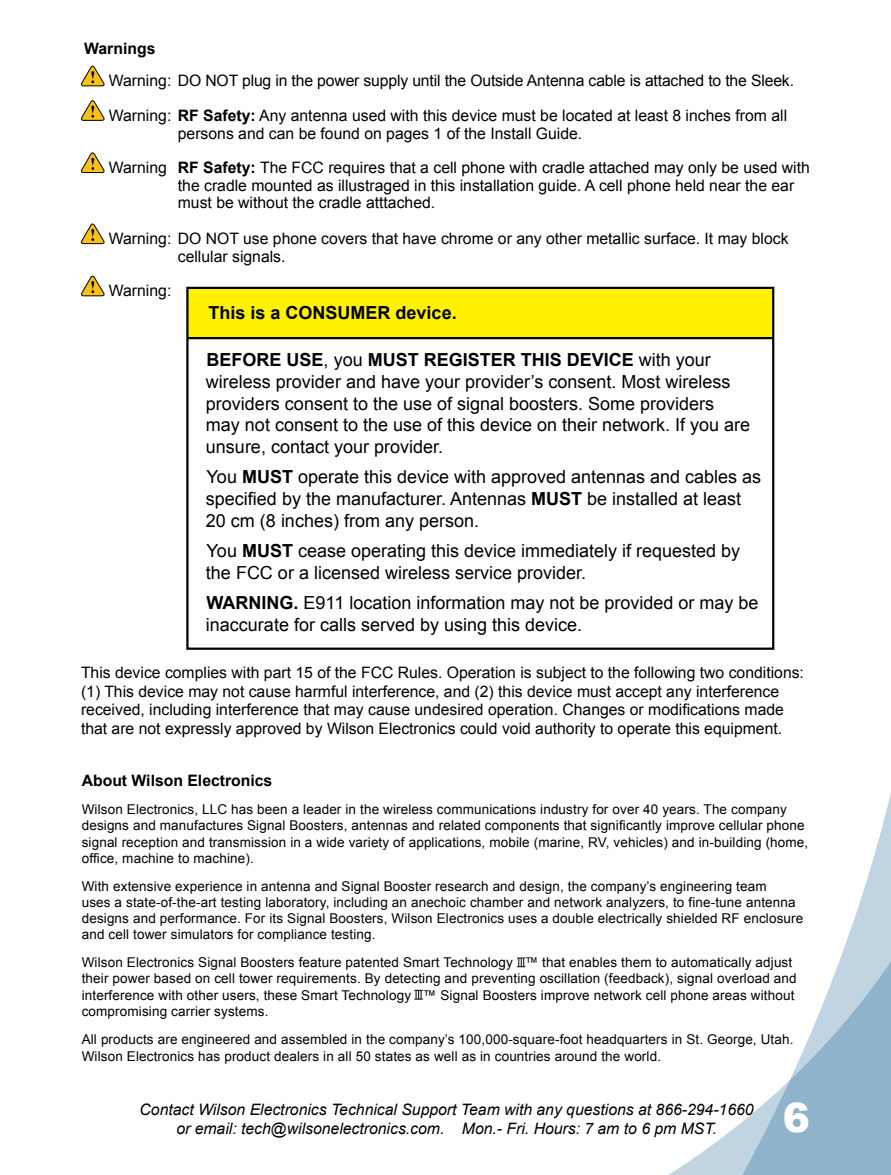
<style>
.page{position:relative;width:891px;height:1175px;background:#fff}
.page>*{position:absolute;margin:0;border:0;box-sizing:border-box;transform-origin:0 0}
.t1{font:900 40.5px "Arial";color:#fff}
.t2{font:18px/21.6px "Arial";color:#000}
.t3{font:700 18px "Arial";color:#000}
.t4{font:15.75px/18.9px "Arial";color:#000}
.t5{font:italic 15.75px/18.9px "Arial";color:#000;text-align:center}
.t6{font:700 15.75px "Arial";color:#000}
.t7{font:13.5px/16.2px "Arial";letter-spacing:.01em;color:#000}
.s1{font-weight:700}
</style>
<div class="page">
<svg style="left:875px;top:792px;width:16px;height:62px"></svg>
<svg style="left:670px;top:854px;width:221px;height:320px"></svg>
<svg style="left:81px;top:65px;width:24px;height:22px"></svg>
<svg style="left:81px;top:100px;width:24px;height:21px"></svg>
<svg style="left:81px;top:152px;width:24px;height:21px"></svg>
<svg style="left:81px;top:223px;width:24px;height:21px"></svg>
<svg style="left:81px;top:275px;width:24px;height:22px"></svg>
<svg style="left:414px;top:989px;width:9px;height:10px"></svg>
<div style="left:187px;top:287px;width:586px;height:51px;background:#fff200"></div>
<div style="left:186px;top:287px;width:588px;height:363px;border:2px solid #000"></div>
<hr style="left:188px;top:337px;width:585px;height:2px;background:#000">
<svg style="left:517px;top:957px;width:8px;height:10px"></svg>
<p class="t6" style="left:84px;top:38px;width:73px">Warnings</p>
<p class="t4" style="left:109px;top:64px;width:684px;line-height:34.4px">Warning: DO NOT plug in the power supply until the Outside Antenna cable is attached to the Sleek.<br>Warning: <span class="s1">RF Safety:</span> Any antenna used with this device must be located at least 8 inches from all</p>
<p class="t4" style="left:109px;top:116px;width:702px;line-height:34.4px;text-indent:69px">persons and can be found on pages 1 of the Install Guide.<br>Warning <span class="s1">RF Safety:</span> The FCC requires that a cell phone with cradle attached may only be used with</p>
<p class="t4" style="left:178px;top:176px;width:618px;line-height:17.8px">the cradle mounted as illustraged in this installation guide. A cell phone held near the ear must be without the cradle atttached.</p>
<p class="t4" style="left:178px;top:230px;width:612px;line-height:17.8px;text-indent:-69px">Warning: DO NOT use phone covers that have chrome or any other metallic surface. It may block cellular signals.</p>
<p class="t4" style="left:109px;top:281px;width:64px">Warning:</p>
<h2 class="t3" style="left:209px;top:301px;width:250px">This is a CONSUMER device.</h2>
<p class="t2" style="left:206px;top:349px;width:546px"><span class="s1">BEFORE USE</span>, you <span class="s1">MUST REGISTER THIS DEVICE</span> with your wireless provider and have your provider’s consent. Most wireless providers consent to the use of signal boosters. Some providers may not consent to the use of this device on their network. If you are unsure, contact your provider.</p>
<h2 class="t2" style="left:206px;top:466px;width:557px">You <span class="s1">MUST</span> operate this device with approved antennas and cables as specified by the manufacturer. Antennas <span class="s1">MUST</span> be installed at least<br>20 cm (8 inches) from any person.</h2>
<h2 class="t2" style="left:206px;top:540px;width:536px">You <span class="s1">MUST</span> cease operating this device immediately if requested by the FCC or a licensed wireless service provider.</h2>
<h2 class="t2" style="left:206px;top:592px;width:554px"><span class="s1">WARNING.</span> E911 location information may not be provided or may be inaccurate for calls served by using this device.</h2>
<p class="t4" style="left:81px;top:663px;width:725px">This device complies with part 15 of the FCC Rules. Operation is subject to the following two conditions: (1) This device may not cause harmful interference, and (2) this device must accept any interference received, including interference that may cause undesired operation. Changes or modifications made that are not expressly approved by Wilson Electronics could void authority to operate this equipment.</p>
<p class="t6" style="left:82px;top:770px;width:192px">About Wilson Electronics</p>
<p class="t7" style="left:82px;top:801px;width:728px">Wilson Electronics, LLC has been a leader in the wireless communications industry for over 40 years. The company designs and manufactures Signal Boosters, antennas and related components that significantly improve cellular phone signal reception and transmission in a wide variety of applications, mobile (marine, RV, vehicles) and in-building (home, office, machine to machine).</p>
<p class="t7" style="left:82px;top:878px;width:723px">With extensive experience in antenna and Signal Booster research and design, the company’s engineering team<br>uses a state-of-the-art testing laboratory, including an anechoic chamber and network analyzers, to fine-tune antenna designs and performance. For its Signal Boosters, Wilson Electronics uses a double electrically shielded RF enclosure and cell tower simulators for compliance testing.</p>
<p class="t7" style="left:82px;top:954px;width:716px">Wilson Electronics Signal Boosters feature patented Smart Technology ™ that enables them to automatically adjust their power based on cell tower requirements. By detecting and preventing oscillation (feedback), signal overload and interference with other users, these Smart Technology ™ Signal Boosters improve network cell phone areas without compromising carrier systems.</p>
<p class="t7" style="left:82px;top:1030px;width:711px;line-height:17.6px">All products are engineered and assembled in the company’s 100,000-square-foot headquarters in St. George, Utah.<br>Wilson Electronics has product dealers in all 50 states as well as in countries around the world.</p>
<p class="t5" style="left:140px;top:1100px;width:616px">Contact Wilson Electronics Technical Support Team with any questions at 866-294-1660 or email: tech@wilsonelectronics.com. Mon.- Fri. Hours: 7 am to 6 pm MST.</p>
<h1 class="t1" style="left:783px;top:1088px;width:29px">6</h1>
</div>
